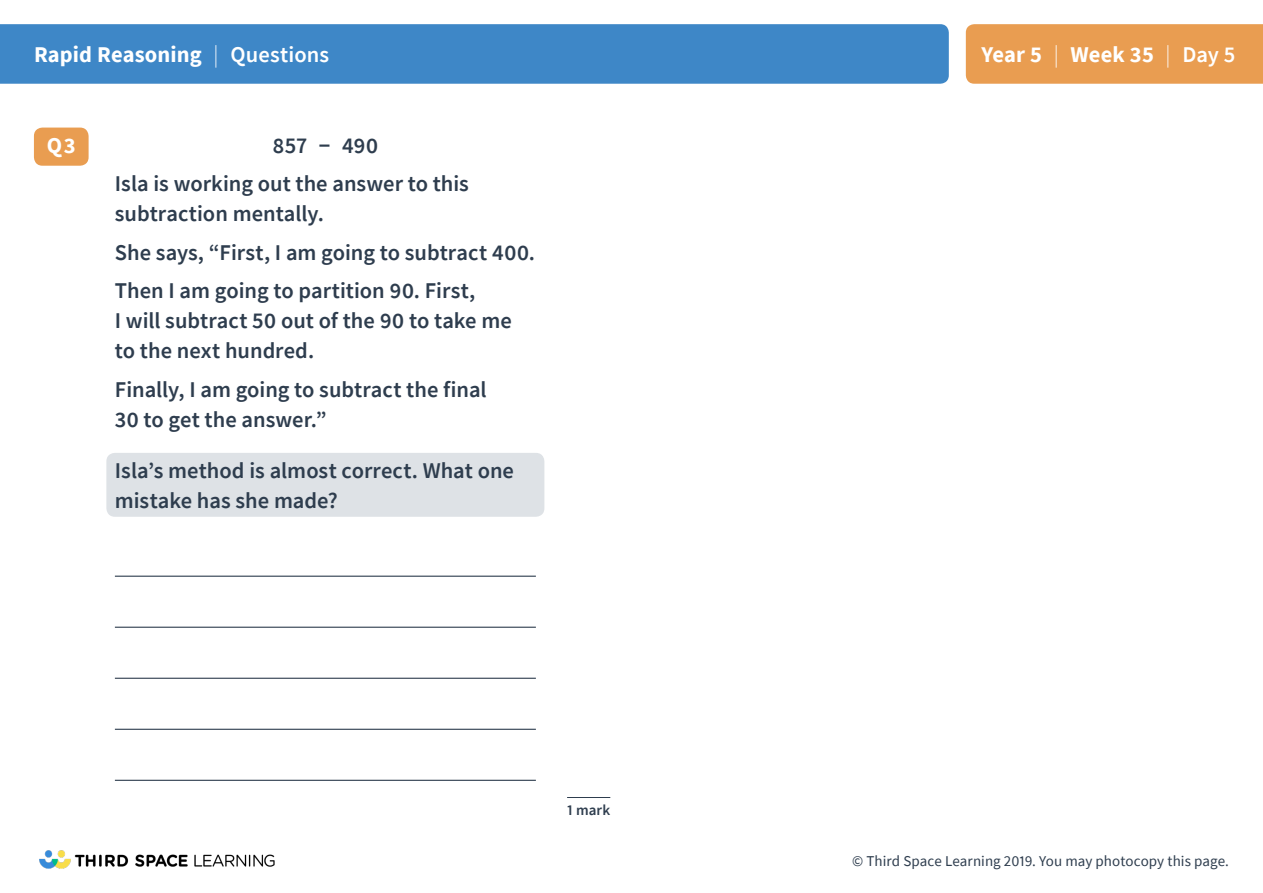
<style>
.page{position:relative;width:1263px;height:893px;background:#fff}
.page>*{position:absolute;margin:0;border:0;box-sizing:border-box;transform-origin:0 0}
.Lozenge{font:600 22.5px/30px "Source Sans Pro";color:#2e3d4e}
.t1{font:700 22.5px "Source Sans Pro";letter-spacing:.005em;color:#fff}
.t2{font:15px "Source Sans Pro";letter-spacing:.005em;color:#2e3d4e}
.Mark{font:600 15px "Source Sans Pro";color:#2e3d4e}
.s1{font-weight:300}
.s2{font-weight:600}
</style>
<div class="page">
<div style="left:106px;top:453px;width:438px;height:64px;background:#dee2e6;border-radius:9px"></div>
<div style="left:34px;top:128px;width:55px;height:38px;background:#e99d51;border-radius:9px"></div>
<hr style="left:567px;top:797px;width:43px;height:1px;background:#2e3d4e">
<hr style="left:115px;top:576px;width:421px;height:1px;background:#2e3d4e">
<hr style="left:115px;top:627px;width:421px;height:1px;background:#2e3d4e">
<hr style="left:115px;top:678px;width:421px;height:1px;background:#2e3d4e">
<hr style="left:115px;top:729px;width:421px;height:1px;background:#2e3d4e">
<hr style="left:115px;top:780px;width:421px;height:1px;background:#2e3d4e">
<div style="left:966px;top:24px;width:297px;height:60px;background:#e99d51"></div>
<div style="left:0;top:24px;width:949px;height:60px;background:#3e87c7"></div>
<img style="left:39px;top:850px;width:236px;height:19px">
<p class="t1" style="left:34px;top:39px;width:297px">Rapid Reasoning <span class="s1">|</span> <span class="s2">Questions</span></p>
<p class="t1" style="left:981px;top:39px;width:255px">Year 5 <span class="s1">|</span> Week 35 <span class="s1">|</span> <span class="s2">Day 5</span></p>
<p class="t1" style="left:47px;top:130px;width:31px">Q3</p>
<p class="Lozenge" style="left:272px;top:130px;width:107px">857 − 490</p>
<p class="Lozenge" style="left:115px;top:169px;width:356px">Isla is working out the answer to this subtraction mentally.</p>
<p class="Lozenge" style="left:115px;top:237px;width:421px">She says, “First, I am going to subtract 400.</p>
<p class="Lozenge" style="left:115px;top:276px;width:398px">Then I am going to partition 90. First,<br>I will subtract 50 out of the 90 to take me to the next hundred.</p>
<p class="Lozenge" style="left:115px;top:374px;width:373px">Finally, I am going to subtract the final<br>30 to get the answer.”</p>
<p class="Lozenge" style="left:115px;top:456px;width:401px">Isla’s method is almost correct. What one mistake has she made?</p>
<p class="Mark" style="left:567px;top:800px;width:45px">1 mark</p>
<p class="t2" style="left:852px;top:852px;width:378px">© Third Space Learning 2019. You may photocopy this page.</p>
</div>
